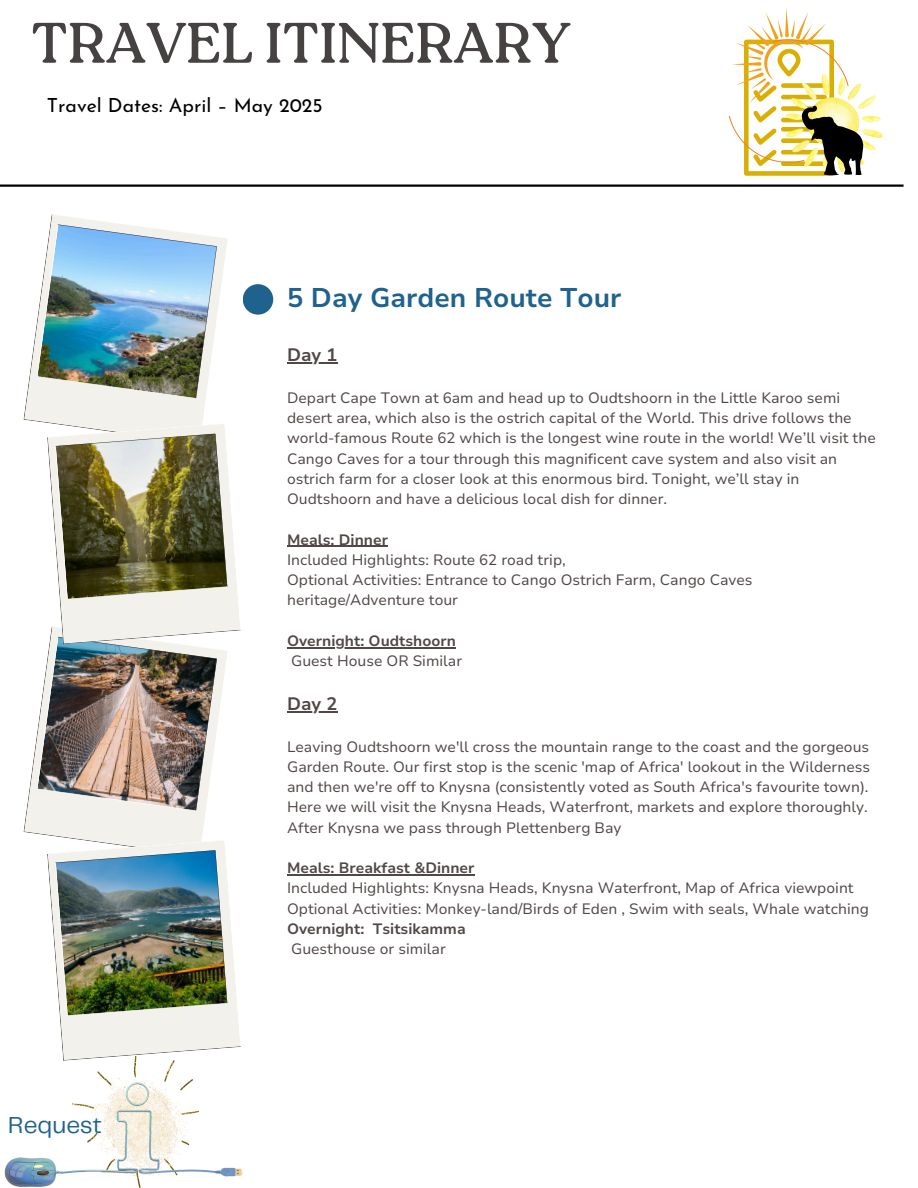
<style>
.page{position:relative;width:918px;height:1188px;background:#fff}
.page>*{position:absolute;margin:0;border:0;box-sizing:border-box;transform-origin:0 0}
.t1{font:57px "Roca One";color:#474242}
.t2{font:700 27px "Nunito Sans 10 pt";color:#1f628e}
.t3{font:24px "Telegraf";color:#1f628e}
.t4{font:19.5px "Josefin Sans";color:#000}
.t5{font:700 18px "Nunito Sans 10 pt";color:#504746}
.t6{font:15px/20.2px "Nunito Sans 10 pt";color:#504746}
.t7{font:700 15px "Nunito Sans 10 pt";color:#504746}
</style>
<div class="page">
<div style="left:243px;top:284px;width:30px;height:31px;background:#1f628e;border-radius:50%"></div>
<hr style="left:0;top:184px;width:904px;height:3px;background:#000">
<svg style="left:23px;top:323px;width:14px;height:99px"></svg>
<img style="left:37px;top:214px;width:191px;height:209px">
<svg style="left:23px;top:735px;width:14px;height:99px"></svg>
<img style="left:37px;top:644px;width:191px;height:196px">
<img style="left:47px;top:423px;width:194px;height:221px">
<img style="left:47px;top:840px;width:194px;height:221px">
<hr style="left:287px;top:362px;width:50px;height:2px;background:#504746">
<hr style="left:287px;top:546px;width:101px;height:1px;background:#504746">
<hr style="left:287px;top:647px;width:169px;height:1px;background:#504746">
<hr style="left:287px;top:711px;width:50px;height:1px;background:#504746">
<hr style="left:287px;top:874px;width:187px;height:1px;background:#504746">
<img style="left:863px;top:95px;width:19px;height:70px">
<svg style="left:729px;top:8px;width:134px;height:168px"></svg>
<img style="left:73px;top:1056px;width:126px;height:15px">
<img style="left:4px;top:1071px;width:239px;height:117px">
<p class="t1" style="left:31px;top:10px;width:541px">TRAVEL ITINERARY</p>
<p class="t4" style="left:47px;top:97px;width:277px">Travel Dates: April – May 2025</p>
<p class="t3" style="left:8px;top:1114px;width:95px">Request</p>
<p class="t2" style="left:287px;top:280px;width:336px">5 Day Garden Route Tour</p>
<p class="t5" style="left:287px;top:343px;width:52px">Day 1</p>
<p class="t6" style="left:287px;top:388px;width:590px">Depart Cape Town at 6am and head up to Oudtshoorn in the Little Karoo semi desert area, which also is the ostrich capital of the World. This drive follows the world-famous Route 62 which is the longest wine route in the world! We’ll visit the Cango Caves for a tour through this magnificent cave system and also visit an ostrich farm for a closer look at this enormous bird. Tonight, we’ll stay in Oudtshoorn and have a delicious local dish for dinner.</p>
<p class="t7" style="left:287px;top:530px;width:102px">Meals: Dinner</p>
<p class="t6" style="left:287px;top:550px;width:280px">Included Highlights: Route 62 road trip,</p>
<p class="t6" style="left:287px;top:570px;width:467px">Optional Activities: Entrance to Cango Ostrich Farm, Cango Caves heritage/Adventure tour</p>
<p class="t7" style="left:287px;top:631px;width:170px">Overnight: Oudtshoorn</p>
<p class="t6" style="left:291px;top:651px;width:173px">Guest House OR Similar</p>
<p class="t5" style="left:287px;top:692px;width:52px">Day 2</p>
<h3 class="t6" style="left:287px;top:737px;width:585px">Leaving Oudtshoorn we'll cross the mountain range to the coast and the gorgeous Garden Route. Our first stop is the scenic 'map of Africa' lookout in the Wilderness and then we're off to Knysna (consistently voted as South Africa's favourite town).<br>Here we will visit the Knysna Heads, Waterfront, markets and explore thoroughly.<br>After Knysna we pass through Plettenberg Bay</h3>
<h2 class="t7" style="left:287px;top:858px;width:189px">Meals: Breakfast &amp;Dinner</h2>
<h4 class="t6" style="left:287px;top:878px;width:568px">Included Highlights: Knysna Heads, Knysna Waterfront, Map of Africa viewpoint</h4>
<p class="t6" style="left:287px;top:899px;width:583px">Optional Activities: Monkey-land/Birds of Eden , Swim with seals, Whale watching</p>
<p class="t7" style="left:287px;top:919px;width:180px">Overnight: Tsitsikamma</p>
<p class="t6" style="left:291px;top:939px;width:156px">Guesthouse or similar</p>
</div>
